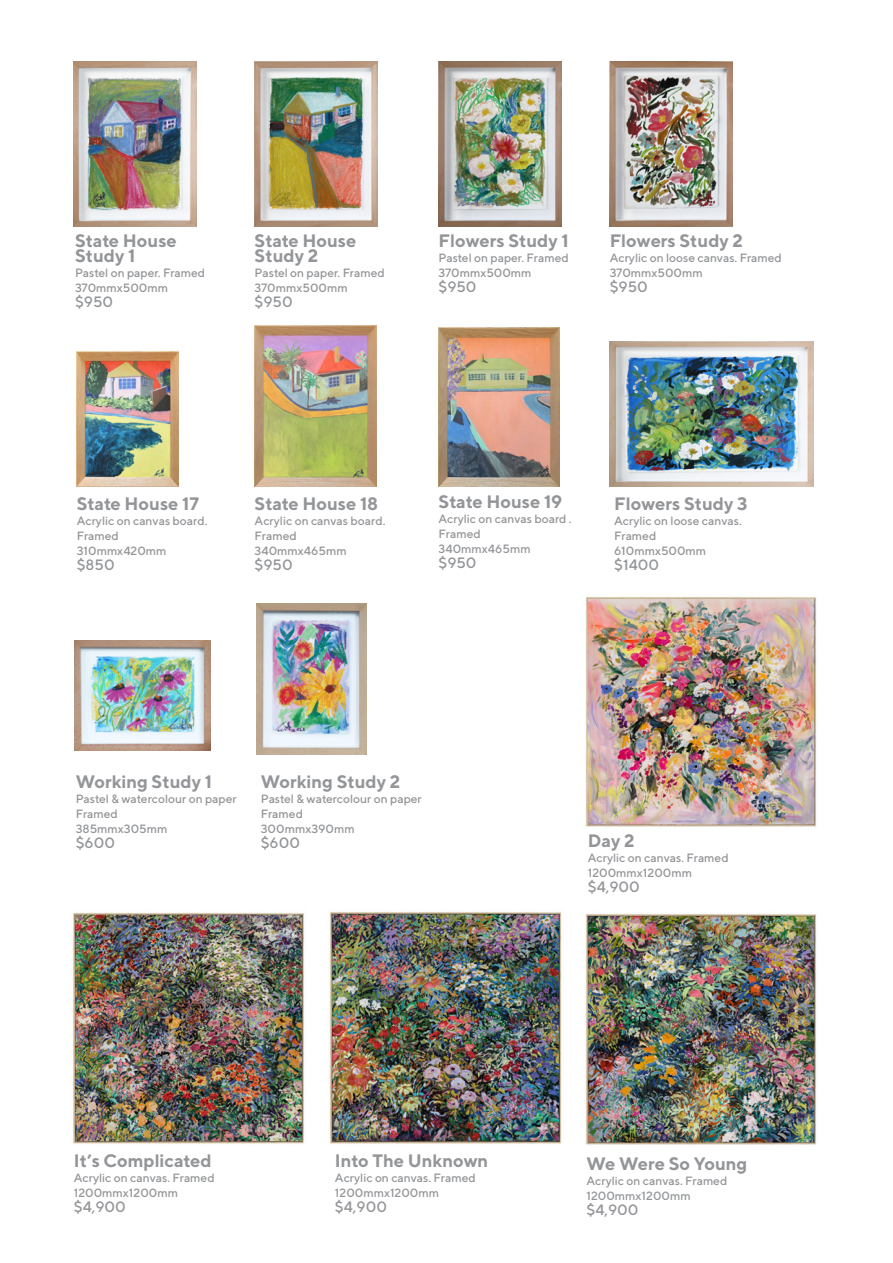
<style>
.page{position:relative;width:893px;height:1263px;background:#fff}
.page>*{position:absolute;margin:0;border:0;box-sizing:border-box;transform-origin:0 0}
.t1{font:700 18px/15px "TT Norms";color:#939598}
.t2{font:500 15px "TT Norms";color:#939598}
.t3{font:500 12px/15px "TT Norms";color:#939598}
</style>
<div class="page">
<img style="left:72px;top:912px;width:233px;height:232px">
<img style="left:329px;top:911px;width:233px;height:233px">
<img style="left:77px;top:352px;width:102px;height:135px">
<img style="left:255px;top:325px;width:122px;height:162px">
<img style="left:438px;top:327px;width:121px;height:160px">
<img style="left:585px;top:597px;width:232px;height:230px">
<img style="left:438px;top:62px;width:123px;height:164px">
<img style="left:610px;top:62px;width:122px;height:164px">
<img style="left:610px;top:342px;width:204px;height:145px">
<img style="left:255px;top:62px;width:122px;height:164px">
<img style="left:585px;top:913px;width:232px;height:232px">
<img style="left:74px;top:62px;width:122px;height:164px">
<img style="left:75px;top:640px;width:135px;height:110px">
<img style="left:257px;top:604px;width:110px;height:150px">
<h1 class="t1" style="left:75px;top:233px;width:103px">State House<br>Study 1</h1>
<p class="t3" style="left:75px;top:265px;width:132px">Pastel on paper. Framed<br>370mmx500mm</p>
<p class="t2" style="left:75px;top:292px;width:40px">$950</p>
<h1 class="t1" style="left:255px;top:233px;width:103px">State House<br>Study 2</h1>
<p class="t3" style="left:255px;top:265px;width:132px">Pastel on paper. Framed<br>370mmx500mm</p>
<p class="t2" style="left:255px;top:292px;width:40px">$950</p>
<h1 class="t1" style="left:438px;top:233px;width:132px">Flowers Study 1</h1>
<p class="t3" style="left:438px;top:250px;width:132px">Pastel on paper. Framed<br>370mmx500mm</p>
<p class="t2" style="left:438px;top:277px;width:40px">$950</p>
<h1 class="t1" style="left:610px;top:233px;width:135px">Flowers Study 2</h1>
<p class="t3" style="left:610px;top:250px;width:174px">Acrylic on loose canvas. Framed<br>370mmx500mm</p>
<p class="t2" style="left:610px;top:277px;width:40px">$950</p>
<h1 class="t1" style="left:77px;top:496px;width:124px">State House 17</h1>
<p class="t3" style="left:77px;top:513px;width:132px">Acrylic on canvas board.<br>Framed<br>310mmx420mm</p>
<p class="t2" style="left:77px;top:556px;width:39px">$850</p>
<h1 class="t1" style="left:255px;top:496px;width:125px">State House 18</h1>
<p class="t3" style="left:255px;top:513px;width:132px">Acrylic on canvas board.<br>Framed<br>340mmx465mm</p>
<p class="t2" style="left:255px;top:556px;width:40px">$950</p>
<h1 class="t1" style="left:438px;top:493px;width:125px">State House 19</h1>
<p class="t3" style="left:438px;top:510px;width:135px">Acrylic on canvas board .<br>Framed<br>340mmx465mm</p>
<p class="t2" style="left:438px;top:553px;width:40px">$950</p>
<h1 class="t1" style="left:614px;top:496px;width:135px">Flowers Study 3</h1>
<p class="t3" style="left:614px;top:513px;width:129px">Acrylic on loose canvas.<br>Framed<br>610mmx500mm</p>
<p class="t2" style="left:614px;top:556px;width:47px">$1400</p>
<h1 class="t1" style="left:76px;top:774px;width:138px">Working Study 1</h1>
<p class="t3" style="left:76px;top:791px;width:163px">Pastel &amp; watercolour on paper<br>Framed<br>385mmx305mm</p>
<p class="t2" style="left:76px;top:834px;width:41px">$600</p>
<h1 class="t1" style="left:261px;top:774px;width:141px">Working Study 2</h1>
<p class="t3" style="left:261px;top:791px;width:163px">Pastel &amp; watercolour on paper<br>Framed<br>300mmx390mm</p>
<p class="t2" style="left:261px;top:834px;width:41px">$600</p>
<h1 class="t1" style="left:588px;top:833px;width:48px">Day 2</h1>
<p class="t3" style="left:588px;top:850px;width:142px">Acrylic on canvas. Framed<br>1200mmx1200mm</p>
<p class="t2" style="left:588px;top:878px;width:54px">$4,900</p>
<h1 class="t1" style="left:74px;top:1152px;width:139px">It’s Complicated</h1>
<p class="t3" style="left:74px;top:1169px;width:142px">Acrylic on canvas. Framed<br>1200mmx1200mm</p>
<p class="t2" style="left:74px;top:1197px;width:54px">$4,900</p>
<h1 class="t1" style="left:335px;top:1152px;width:155px">Into The Unknown</h1>
<p class="t3" style="left:335px;top:1169px;width:142px">Acrylic on canvas. Framed<br>1200mmx1200mm</p>
<p class="t2" style="left:335px;top:1197px;width:54px">$4,900</p>
<h1 class="t1" style="left:586px;top:1156px;width:162px">We Were So Young</h1>
<p class="t3" style="left:586px;top:1173px;width:142px">Acrylic on canvas. Framed<br>1200mmx1200mm</p>
<p class="t2" style="left:586px;top:1201px;width:54px">$4,900</p>
</div>
